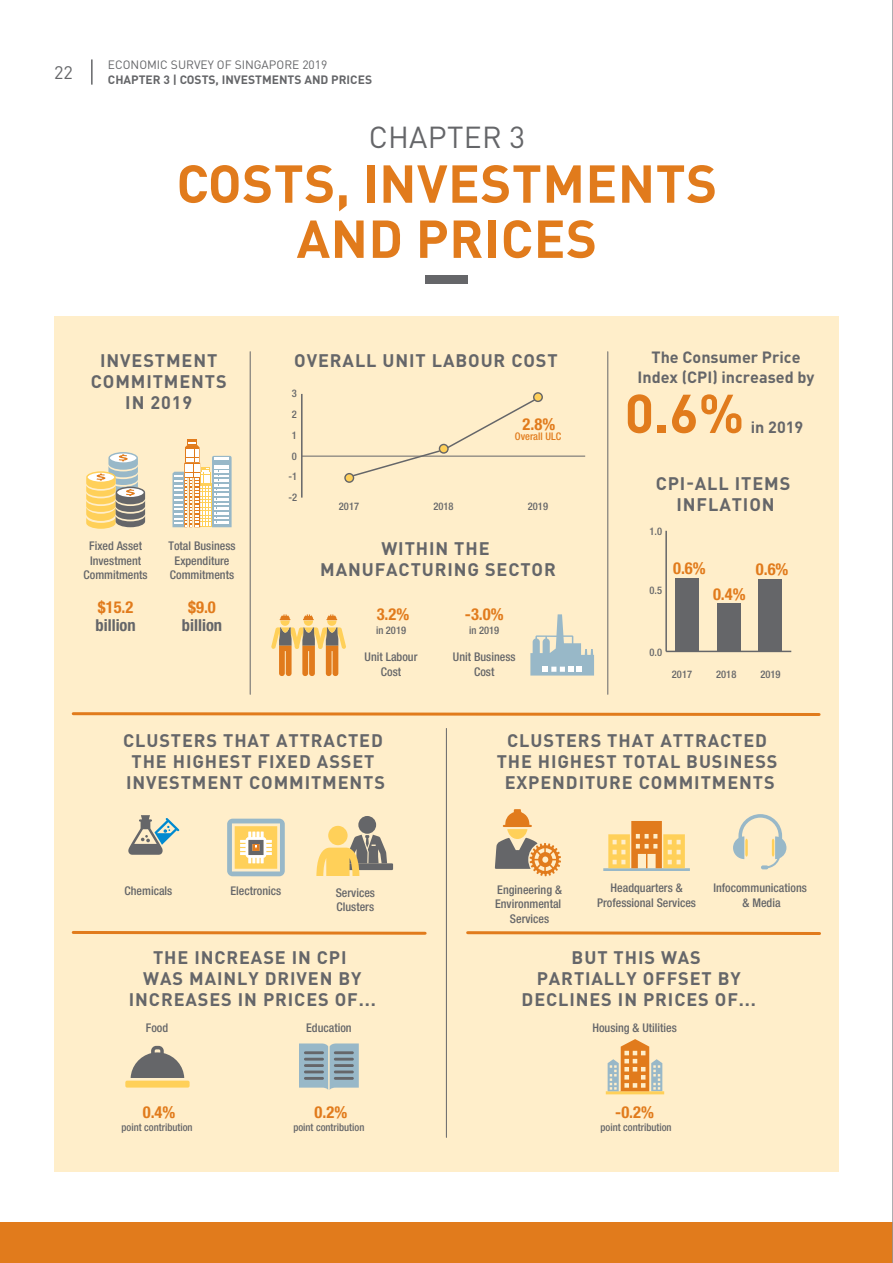
<style>
.page{position:relative;width:893px;height:1263px;background:#fff}
.page>*{position:absolute;margin:0;border:0;box-sizing:border-box;transform-origin:0 0}
.t1{font:700 53.85px "DIN Pro";color:#e17b1c}
.t2{font:700 52.5px/55.2px "DIN Pro";letter-spacing:.01em;color:#e17b1c;text-align:center}
.t3{font:30px "DIN Pro";letter-spacing:.01em;color:#656669}
.t4{font:700 18px/21px "DIN Pro";letter-spacing:.05em;color:#656669;text-align:center}
.t5{font:18px "DIN Pro";color:#656669}
.t6{font:700 condensed 16.5px "Helvetica Neue LT Std";color:#e17b1c}
.t7{font:700 condensed 16.5px "Helvetica Neue LT Std";color:#656669}
.t8{font:700 16.2px/19.4px "DIN Pro";color:#656669;text-align:center}
.t9{font:500 condensed 12px/14.4px "Helvetica Neue LT Std";color:#656669;text-align:center}
.t10{font:700 12px "DIN Pro";color:#656669}
.t11{font:12px "DIN Pro";color:#656669}
.t12{font:500 condensed 10.5px "Helvetica Neue LT Std";color:#656669}
.t13{font:500 condensed 10.5px "Helvetica Neue LT Std";color:#e17b1c}
</style>
<div class="page">
<div style="left:0;top:1222px;width:893px;height:41px;background:#e17b1c"></div>
<div style="left:54px;top:316px;width:785px;height:855px;background:#ffeeca"></div>
<svg style="left:86px;top:452px;width:59px;height:77px"></svg>
<div style="left:187px;top:439px;width:10px;height:6px;background:#e17b1c"></div>
<svg style="left:173px;top:442px;width:59px;height:85px"></svg>
<svg style="left:530px;top:614px;width:64px;height:61px"></svg>
<svg style="left:271px;top:614px;width:75px;height:62px"></svg>
<hr style="left:666px;top:651px;width:125px;height:1px;background:#656669">
<hr style="left:665px;top:531px;width:2px;height:120px;background:#656669">
<div style="left:675px;top:578px;width:24px;height:72px;background:#656669"></div>
<div style="left:717px;top:604px;width:23px;height:48px;background:#656669"></div>
<div style="left:759px;top:580px;width:23px;height:72px;background:#656669"></div>
<hr style="left:302px;top:456px;width:283px;height:1px;background:#656669">
<hr style="left:301px;top:394px;width:2px;height:104px;background:#656669">
<svg style="left:131px;top:1046px;width:53px;height:32px"></svg>
<div style="left:125px;top:1080px;width:65px;height:7px;background:#ffd059;border-radius:2px"></div>
<svg style="left:299px;top:1043px;width:60px;height:47px;background:#96acb5"></svg>
<svg style="left:606px;top:1039px;width:58px;height:55px"></svg>
<svg style="left:227px;top:819px;width:58px;height:57px;background:#d8cda2"></svg>
<svg style="left:603px;top:821px;width:87px;height:50px"></svg>
<svg style="left:733px;top:814px;width:53px;height:55px"></svg>
<svg style="left:71px;top:931px;width:356px;height:4px"></svg>
<svg style="left:466px;top:931px;width:355px;height:4px"></svg>
<hr style="left:446px;top:728px;width:1px;height:409px;background:#656669">
<svg style="left:71px;top:712px;width:750px;height:4px;background:#e89747"></svg>
<hr style="left:250px;top:352px;width:1px;height:342px;background:#656669">
<hr style="left:607px;top:352px;width:1px;height:342px;background:#656669">
<svg style="left:344px;top:392px;width:199px;height:91px"></svg>
<div style="left:358px;top:816px;width:18px;height:18px;background:#656669;border-radius:50%"></div>
<svg style="left:316px;top:835px;width:77px;height:41px"></svg>
<div style="left:328px;top:826px;width:20px;height:19px;background:#ffd059;border-radius:50%"></div>
<svg style="left:128px;top:815px;width:51px;height:40px"></svg>
<svg style="left:495px;top:809px;width:66px;height:67px"></svg>
<div style="left:426px;top:276px;width:42px;height:8px;background:#656669"></div>
<hr style="left:892px;top:0;width:1px;height:1263px;background:#939598">
<hr style="left:91px;top:59px;width:2px;height:26px;background:#656669">
<p class="t5" style="left:54px;top:60px;width:20px">22</p>
<p class="t11" style="left:108px;top:57px;width:221px">ECONOMIC SURVEY OF SINGAPORE 2019</p>
<p class="t10" style="left:108px;top:71px;width:266px">CHAPTER 3 | COSTS, INVESTMENTS AND PRICES</p>
<h3 class="t3" style="left:369px;top:116px;width:158px">CHAPTER 3</h3>
<h2 class="t2" style="left:176px;top:154px;width:542px">COSTS, INVESTMENTS<br>AND PRICES</h2>
<p class="t4" style="left:91px;top:349px;width:137px">INVESTMENT<br>COMMITMENTS<br>IN 2019</p>
<p class="t9" style="left:84px;top:539px;width:66px">Fixed Asset<br>Investment<br>Commitments</p>
<p class="t9" style="left:168px;top:539px;width:69px">Total Business<br>Expenditure<br>Commitments</p>
<p class="t6" style="left:98px;top:597px;width:37px">$15.2</p>
<p class="t6" style="left:188px;top:597px;width:29px">$9.0</p>
<p class="t7" style="left:182px;top:615px;width:42px">billion</p>
<p class="t7" style="left:96px;top:615px;width:42px">billion</p>
<p class="t4" style="left:294px;top:349px;width:265px">OVERALL UNIT LABOUR COST</p>
<p class="t12" style="left:292px;top:387px;width:7px">3</p>
<p class="t12" style="left:292px;top:408px;width:7px">2</p>
<p class="t12" style="left:292px;top:429px;width:7px">1</p>
<p class="t12" style="left:292px;top:450px;width:7px">0</p>
<p class="t12" style="left:288px;top:470px;width:10px">-1</p>
<p class="t12" style="left:288px;top:491px;width:10px">-2</p>
<p class="t6" style="left:523px;top:414px;width:34px">2.8%</p>
<p class="t13" style="left:515px;top:430px;width:48px">Overall ULC</p>
<p class="t12" style="left:339px;top:500px;width:22px">2017</p>
<p class="t12" style="left:433px;top:500px;width:22px">2018</p>
<p class="t12" style="left:528px;top:500px;width:22px">2019</p>
<p class="t4" style="left:320px;top:537px;width:237px">WITHIN THE<br>MANUFACTURING SECTOR</p>
<p class="t6" style="left:377px;top:604px;width:34px">3.2%</p>
<p class="t12" style="left:376px;top:624px;width:32px">in 2019</p>
<p class="t9" style="left:365px;top:650px;width:54px">Unit Labour<br>Cost</p>
<p class="t6" style="left:465px;top:604px;width:40px">-3.0%</p>
<p class="t12" style="left:469px;top:624px;width:32px">in 2019</p>
<p class="t9" style="left:453px;top:650px;width:64px">Unit Business<br>Cost</p>
<p class="t8" style="left:637px;top:347px;width:178px">The Consumer Price<br>Index (CPI) increased by</p>
<h1 class="t1" style="left:625px;top:377px;width:121px">0.6%</h1>
<p class="t8" style="left:751px;top:417px;width:54px">in 2019</p>
<p class="t4" style="left:656px;top:472px;width:136px">CPI-ALL ITEMS<br>INFLATION</p>
<p class="t12" style="left:649px;top:525px;width:14px">1.0</p>
<p class="t12" style="left:649px;top:583px;width:14px">0.5</p>
<p class="t6" style="left:673px;top:558px;width:34px">0.6%</p>
<p class="t6" style="left:713px;top:584px;width:34px">0.4%</p>
<p class="t6" style="left:756px;top:559px;width:34px">0.6%</p>
<p class="t12" style="left:649px;top:646px;width:14px">0.0</p>
<p class="t12" style="left:672px;top:668px;width:22px">2017</p>
<p class="t12" style="left:716px;top:668px;width:22px">2018</p>
<p class="t12" style="left:760px;top:668px;width:22px">2019</p>
<p class="t4" style="left:123px;top:729px;width:263px">CLUSTERS THAT ATTRACTED<br>THE HIGHEST FIXED ASSET<br>INVESTMENT COMMITMENTS</p>
<p class="t4" style="left:497px;top:729px;width:282px">CLUSTERS THAT ATTRACTED<br>THE HIGHEST TOTAL BUSINESS<br>EXPENDITURE COMMITMENTS</p>
<p class="t9" style="left:125px;top:884px;width:49px">Chemicals</p>
<p class="t9" style="left:231px;top:884px;width:52px">Electronics</p>
<p class="t9" style="left:336px;top:885px;width:41px;text-align:left">Services<br>Clusters</p>
<p class="t9" style="left:495px;top:882px;width:68px">Engineering &amp;<br>Environmental<br>Services</p>
<p class="t9" style="left:713px;top:881px;width:95px">Infocommunications &amp; Media</p>
<p class="t9" style="left:597px;top:881px;width:100px">Headquarters &amp;<br>Professional Services</p>
<p class="t4" style="left:129px;top:946px;width:249px">THE INCREASE IN CPI<br>WAS MAINLY DRIVEN BY<br>INCREASES IN PRICES OF...</p>
<p class="t9" style="left:146px;top:1021px;width:24px">Food</p>
<p class="t9" style="left:306px;top:1021px;width:47px">Education</p>
<p class="t4" style="left:522px;top:946px;width:236px">BUT THIS WAS<br>PARTIALLY OFFSET BY<br>DECLINES IN PRICES OF...</p>
<p class="t9" style="left:592px;top:1021px;width:86px">Housing &amp; Utilities</p>
<p class="t6" style="left:143px;top:1102px;width:34px">0.4%</p>
<p class="t12" style="left:122px;top:1121px;width:73px">point contribution</p>
<p class="t6" style="left:315px;top:1102px;width:34px">0.2%</p>
<p class="t12" style="left:293px;top:1121px;width:73px">point contribution</p>
<p class="t6" style="left:615px;top:1102px;width:40px">-0.2%</p>
<p class="t12" style="left:601px;top:1121px;width:73px">point contribution</p>
</div>
